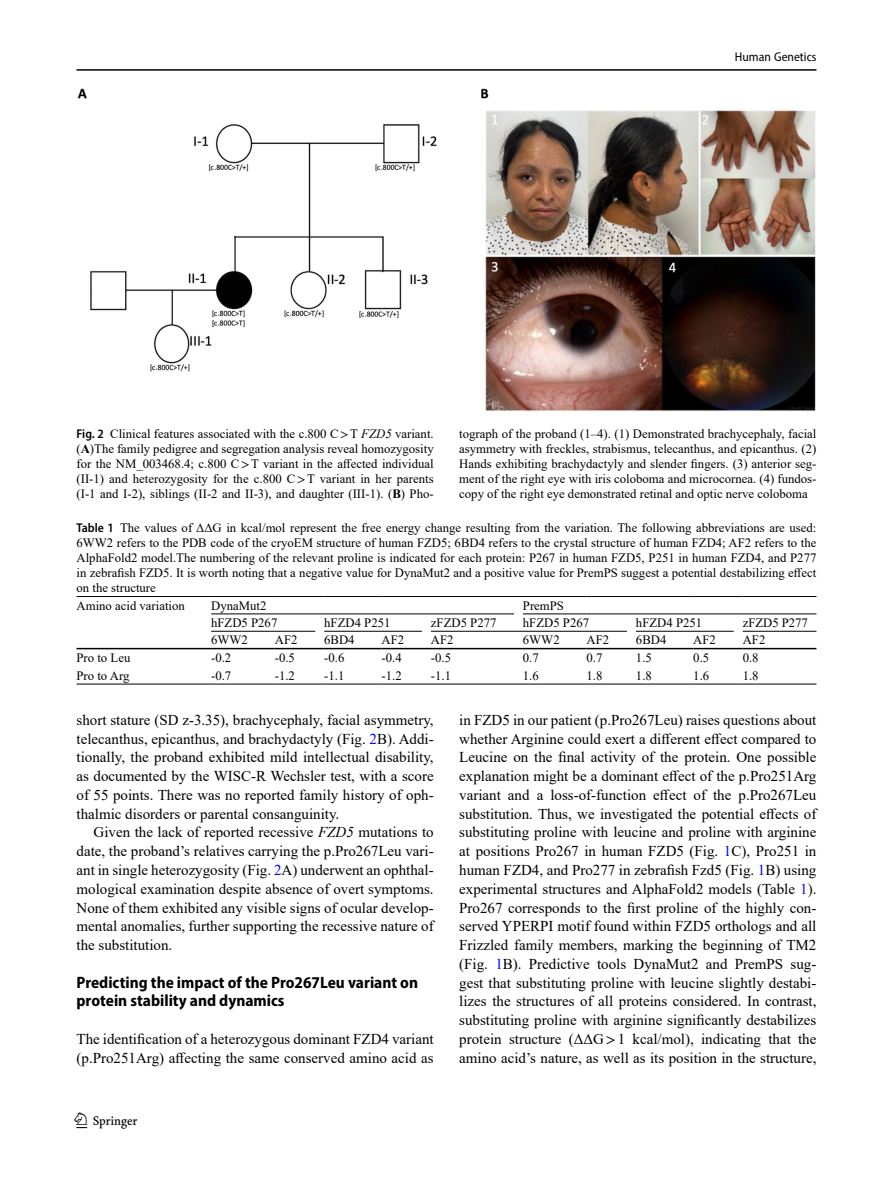
<style>
.page{position:relative;width:893px;height:1187px;background:#fff}
.page>*{position:absolute;margin:0;border:0;box-sizing:border-box;transform-origin:0 0}
.t1{font:22.5px "Springnew";color:#000}
.Head_2{font:700 semi-condensed 16.5px/18.8px "Myriad Pro";color:#000}
.Body_Text{font:15px/18.8px "Times New Roman";color:#000;text-align:justify}
.Body_Text_Indent{font:15px/18.8px "Times New Roman";color:#000;text-align:justify}
.Figure_Caption{font:12.75px/15px "Times New Roman";color:#000;text-align:justify}
.Table_Caption{font:12.75px/15px "Times New Roman";color:#000;text-align:justify}
.Table_Body{font:12.75px "Times New Roman";color:#000}
.Table_Head{font:12.75px "Times New Roman";color:#000}
.Table_Head_Bridge_Ru{font:12.75px "Times New Roman";color:#000}
.t2{font:semi-condensed 12.75px "Myriad Pro";color:#000}
.s1{font-family:"Myriad Pro";font-weight:600;font-stretch:semi-condensed}
.s2{font-family:"STIX"}
.s3{font-style:italic}
.s4{font-weight:700}
.s5{color:#00f}
</style>
<div class="page">
<hr style="left:77px;top:69px;width:739px;height:2px;background:#000">
<hr style="left:77px;top:647px;width:134px;height:2px;background:#000">
<hr style="left:211px;top:647px;width:64px;height:2px;background:#000">
<hr style="left:275px;top:647px;width:49px;height:2px;background:#000">
<hr style="left:324px;top:647px;width:58px;height:2px;background:#000">
<hr style="left:382px;top:647px;width:49px;height:2px;background:#000">
<hr style="left:431px;top:630px;width:92px;height:1px;background:#000">
<hr style="left:431px;top:647px;width:92px;height:2px;background:#000">
<hr style="left:523px;top:647px;width:64px;height:2px;background:#000">
<hr style="left:587px;top:647px;width:49px;height:2px;background:#000">
<hr style="left:636px;top:647px;width:57px;height:2px;background:#000">
<hr style="left:693px;top:647px;width:50px;height:2px;background:#000">
<hr style="left:743px;top:630px;width:73px;height:1px;background:#000">
<hr style="left:743px;top:647px;width:73px;height:2px;background:#000">
<hr style="left:77px;top:683px;width:134px;height:1px;background:#000">
<hr style="left:211px;top:683px;width:64px;height:1px;background:#000">
<hr style="left:275px;top:683px;width:49px;height:1px;background:#000">
<hr style="left:324px;top:683px;width:58px;height:1px;background:#000">
<hr style="left:382px;top:683px;width:49px;height:1px;background:#000">
<hr style="left:431px;top:683px;width:92px;height:1px;background:#000">
<hr style="left:523px;top:683px;width:64px;height:1px;background:#000">
<hr style="left:587px;top:683px;width:49px;height:1px;background:#000">
<hr style="left:636px;top:683px;width:57px;height:1px;background:#000">
<hr style="left:693px;top:683px;width:50px;height:1px;background:#000">
<hr style="left:743px;top:683px;width:73px;height:1px;background:#000">
<hr style="left:77px;top:596px;width:134px;height:1px;background:#000">
<hr style="left:523px;top:596px;width:64px;height:1px;background:#000">
<hr style="left:587px;top:596px;width:49px;height:1px;background:#000">
<hr style="left:636px;top:596px;width:57px;height:1px;background:#000">
<hr style="left:693px;top:596px;width:50px;height:1px;background:#000">
<hr style="left:743px;top:596px;width:73px;height:1px;background:#000">
<hr style="left:523px;top:613px;width:64px;height:1px;background:#000">
<hr style="left:587px;top:613px;width:49px;height:1px;background:#000">
<hr style="left:636px;top:613px;width:57px;height:1px;background:#000">
<hr style="left:693px;top:613px;width:50px;height:1px;background:#000">
<hr style="left:743px;top:613px;width:73px;height:1px;background:#000">
<hr style="left:211px;top:596px;width:64px;height:1px;background:#000">
<hr style="left:275px;top:596px;width:49px;height:1px;background:#000">
<hr style="left:324px;top:596px;width:58px;height:1px;background:#000">
<hr style="left:382px;top:596px;width:49px;height:1px;background:#000">
<hr style="left:431px;top:596px;width:92px;height:1px;background:#000">
<hr style="left:211px;top:613px;width:303px;height:1px;background:#000">
<hr style="left:211px;top:630px;width:104px;height:1px;background:#000">
<hr style="left:324px;top:630px;width:98px;height:1px;background:#000">
<hr style="left:523px;top:630px;width:104px;height:1px;background:#000">
<hr style="left:636px;top:630px;width:98px;height:1px;background:#000">
<img style="left:77px;top:88px;width:739px;height:323px">
<p class="t2" style="left:735px;top:49px;width:83px">Human Genetics</p>
<p class="Figure_Caption" style="left:77px;top:426px;width:359px"><span class="s1">Fig. 2</span> Clinical features associated with the c.800 C<span class="s2">&gt;</span>T <span class="s3">FZD5</span> variant. (<span class="s4">A</span>)The family pedigree and segregation analysis reveal homozygosity for the NM_003468.4; c.800 C<span class="s2">&gt;</span>T variant in the affected individual (II-1) and heterozygosity for the c.800 C<span class="s2">&gt;</span>T variant in her parents (I-1 and I-2), siblings (II-2 and II-3), and daughter (III-1). (<span class="s4">B</span>) Pho-</p>
<p class="Figure_Caption" style="left:459px;top:426px;width:359px">tograph of the proband (1–4). (1) Demonstrated brachycephaly, facial asymmetry with freckles, strabismus, telecanthus, and epicanthus. (2)<br>Hands exhibiting brachydactyly and slender fingers. (3) anterior seg&shy;ment of the right eye with iris coloboma and microcornea. (4) fundos&shy;copy of the right eye demonstrated retinal and optic nerve coloboma</p>
<p class="Table_Caption" style="left:77px;top:520px;width:741px"><span class="s1">Table 1</span> The values of ΔΔG in kcal/mol represent the free energy change resulting from the variation. The following abbreviations are used:<br>6WW2 refers to the PDB code of the cryoEM structure of human FZD5; 6BD4 refers to the crystal structure of human FZD4; AF2 refers to the AlphaFold2 model.The numbering of the relevant proline is indicated for each protein: P267 in human FZD5, P251 in human FZD4, and P277 in zebrafish FZD5. It is worth noting that a negative value for DynaMut2 and a positive value for PremPS suggest a potential destabilizing effect on the structure</p>
<p class="Table_Head" style="left:77px;top:596px;width:110px">Amino acid variation</p>
<p class="Table_Head_Bridge_Ru" style="left:211px;top:596px;width:57px">DynaMut2</p>
<p class="Table_Head" style="left:523px;top:596px;width:43px">PremPS</p>
<p class="Table_Head_Bridge_Ru" style="left:211px;top:613px;width:68px">hFZD5 P267</p>
<p class="Table_Head_Bridge_Ru" style="left:324px;top:613px;width:68px">hFZD4 P251</p>
<p class="Table_Head" style="left:431px;top:613px;width:67px">zFZD5 P277</p>
<p class="Table_Head_Bridge_Ru" style="left:523px;top:613px;width:68px">hFZD5 P267</p>
<p class="Table_Head_Bridge_Ru" style="left:636px;top:613px;width:68px">hFZD4 P251</p>
<p class="Table_Head" style="left:743px;top:613px;width:67px">zFZD5 P277</p>
<p class="Table_Head" style="left:211px;top:631px;width:38px">6WW2</p>
<p class="Table_Head" style="left:275px;top:631px;width:24px">AF2</p>
<p class="Table_Head" style="left:324px;top:631px;width:32px">6BD4</p>
<p class="Table_Head" style="left:382px;top:631px;width:24px">AF2</p>
<p class="Table_Head" style="left:431px;top:631px;width:24px">AF2</p>
<p class="Table_Head" style="left:523px;top:631px;width:38px">6WW2</p>
<p class="Table_Head" style="left:587px;top:631px;width:24px">AF2</p>
<p class="Table_Head" style="left:636px;top:631px;width:32px">6BD4</p>
<p class="Table_Head" style="left:693px;top:631px;width:24px">AF2</p>
<p class="Table_Head" style="left:743px;top:631px;width:24px">AF2</p>
<p class="Table_Body" style="left:77px;top:649px;width:55px">Pro to Leu</p>
<p class="Table_Body" style="left:211px;top:649px;width:22px">-0.2</p>
<p class="Table_Body" style="left:275px;top:649px;width:22px">-0.5</p>
<p class="Table_Body" style="left:324px;top:649px;width:22px">-0.6</p>
<p class="Table_Body" style="left:382px;top:649px;width:22px">-0.4</p>
<p class="Table_Body" style="left:431px;top:649px;width:22px">-0.5</p>
<p class="Table_Body" style="left:523px;top:649px;width:17px">0.7</p>
<p class="Table_Body" style="left:587px;top:649px;width:17px">0.7</p>
<p class="Table_Body" style="left:636px;top:649px;width:17px">1.5</p>
<p class="Table_Body" style="left:693px;top:649px;width:17px">0.5</p>
<p class="Table_Body" style="left:743px;top:649px;width:17px">0.8</p>
<p class="Table_Body" style="left:77px;top:666px;width:54px">Pro to Arg</p>
<p class="Table_Body" style="left:211px;top:666px;width:22px">-0.7</p>
<p class="Table_Body" style="left:275px;top:666px;width:22px">-1.2</p>
<p class="Table_Body" style="left:324px;top:666px;width:22px">-1.1</p>
<p class="Table_Body" style="left:382px;top:666px;width:22px">-1.2</p>
<p class="Table_Body" style="left:431px;top:666px;width:22px">-1.1</p>
<p class="Table_Body" style="left:523px;top:666px;width:17px">1.6</p>
<p class="Table_Body" style="left:587px;top:666px;width:17px">1.8</p>
<p class="Table_Body" style="left:636px;top:666px;width:17px">1.8</p>
<p class="Table_Body" style="left:693px;top:666px;width:17px">1.6</p>
<p class="Table_Body" style="left:743px;top:666px;width:17px">1.8</p>
<p class="Body_Text" style="left:77px;top:710px;width:359px">short stature (SD z-3.35), brachycephaly, facial asymmetry, telecanthus, epicanthus, and brachydactyly (Fig. <span class="s5">2</span>B). Addi&shy;tionally, the proband exhibited mild intellectual disability, as documented by the WISC-R Wechsler test, with a score of 55 points. There was no reported family history of oph&shy;thalmic disorders or parental consanguinity.</p>
<p class="Body_Text_Indent" style="left:77px;top:822px;width:359px;text-indent:17px">Given the lack of reported recessive <span class="s3">FZD5</span> mutations to date, the proband’s relatives carrying the p.Pro267Leu vari&shy;ant in single heterozygosity (Fig. <span class="s5">2</span>A) underwent an ophthal&shy;mological examination despite absence of overt symptoms.<br>None of them exhibited any visible signs of ocular develop&shy;mental anomalies, further supporting the recessive nature of the substitution.</p>
<p class="Head_2" style="left:77px;top:972px;width:343px">Predicting the impact of the Pro267Leu variant on protein stability and dynamics</p>
<p class="Body_Text" style="left:77px;top:1028px;width:359px">The identification of a heterozygous dominant FZD4 variant (p.Pro251Arg) affecting the same conserved amino acid as</p>
<h1 class="t1" style="left:77px;top:1107px;width:63px">1 3</h1>
<p class="Body_Text" style="left:459px;top:710px;width:359px">in FZD5 in our patient (p.Pro267Leu) raises questions about whether Arginine could exert a different effect compared to Leucine on the final activity of the protein. One possible explanation might be a dominant effect of the p.Pro251Arg variant and a loss-of-function effect of the p.Pro267Leu substitution. Thus, we investigated the potential effects of substituting proline with leucine and proline with arginine at positions Pro267 in human FZD5 (Fig. <span class="s5">1</span>C), Pro251 in human FZD4, and Pro277 in zebrafish Fzd5 (Fig. <span class="s5">1</span>B) using experimental structures and AlphaFold2 models (Table <span class="s5">1</span>).<br>Pro267 corresponds to the first proline of the highly con&shy;served YPERPI motif found within FZD5 orthologs and all Frizzled family members, marking the beginning of TM2 (Fig. <span class="s5">1</span>B). Predictive tools DynaMut2 and PremPS sug&shy;gest that substituting proline with leucine slightly destabi&shy;lizes the structures of all proteins considered. In contrast, substituting proline with arginine significantly destabilizes protein structure (ΔΔG<span class="s2">&gt;</span>1 kcal/mol), indicating that the amino acid’s nature, as well as its position in the structure,</p>
</div>
